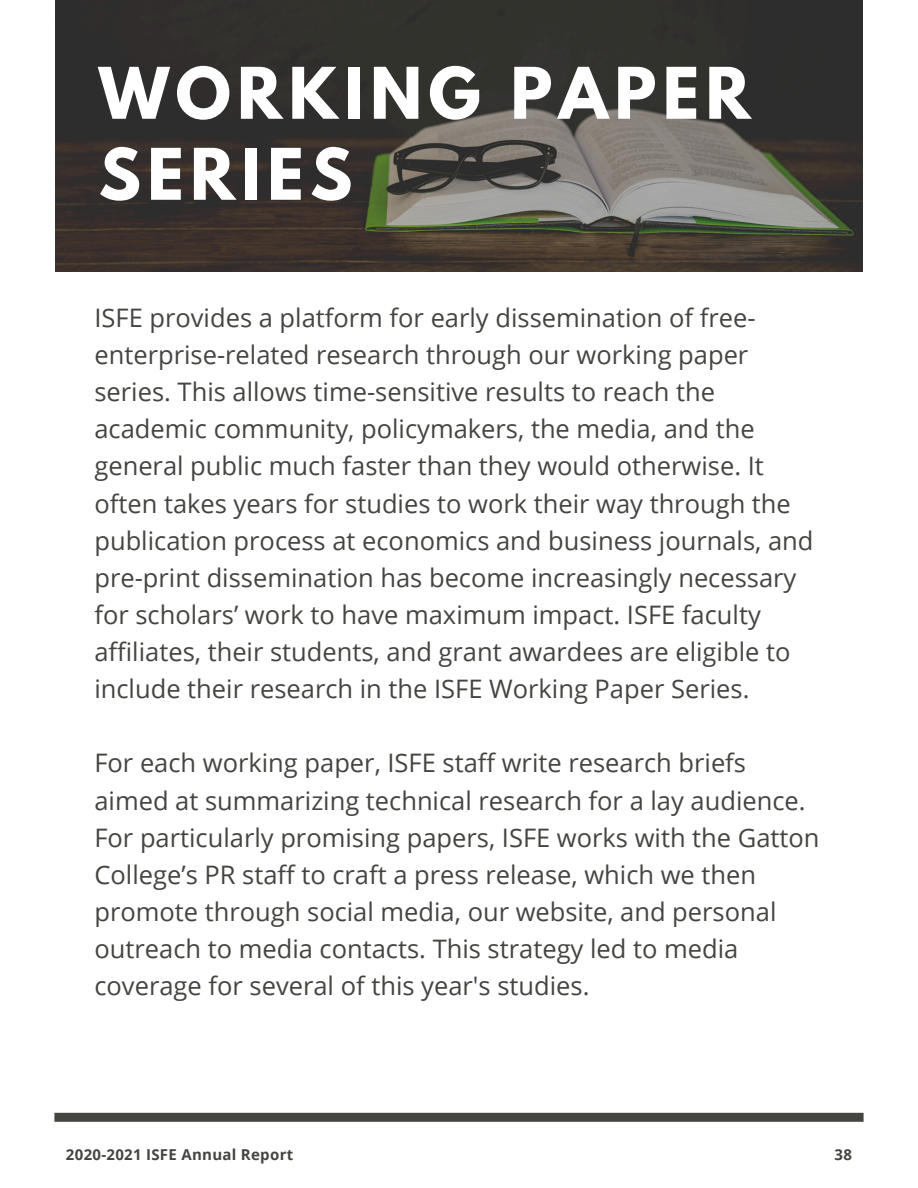
<style>
.page{position:relative;width:918px;height:1188px;background:#fff}
.page>*{position:absolute;margin:0;border:0;box-sizing:border-box;transform-origin:0 0}
.t1{font:700 63px/81px "League Spartan";letter-spacing:.1em;color:#fff}
.t2{font:25.5px/37.2px "Open Sans";color:#444440}
.t3{font:700 15px "Open Sans";letter-spacing:.02em;color:#444440}
</style>
<div class="page">
<img style="left:56px;top:0;width:806px;height:271px">
<div style="left:54px;top:1113px;width:810px;height:9px;background:#444440"></div>
<h1 class="t1" style="left:99px;top:61px;width:653px">WORKING PAPER<br>SERIES</h1>
<h2 class="t2" style="left:94px;top:298px;width:721px">ISFE provides a platform for early dissemination of free&shy;enterprise-related research through our working paper series. This allows time-sensitive results to reach the academic community, policymakers, the media, and the general public much faster than they would otherwise. It often takes years for studies to work their way through the publication process at economics and business journals, and pre-print dissemination has become increasingly necessary for scholars’ work to have maximum impact. ISFE faculty affiliates, their students, and grant awardees are eligible to include their research in the ISFE Working Paper Series.</h2>
<h2 class="t2" style="left:94px;top:744px;width:727px">For each working paper, ISFE staff write research briefs aimed at summarizing technical research for a lay audience.<br>For particularly promising papers, ISFE works with the Gatton College’s PR staff to craft a press release, which we then promote through social media, our website, and personal outreach to media contacts. This strategy led to media coverage for several of this year's studies.</h2>
<p class="t3" style="left:66px;top:1144px;width:229px">2020-2021 ISFE Annual Report</p>
<p class="t3" style="left:835px;top:1144px;width:19px">38</p>
</div>
